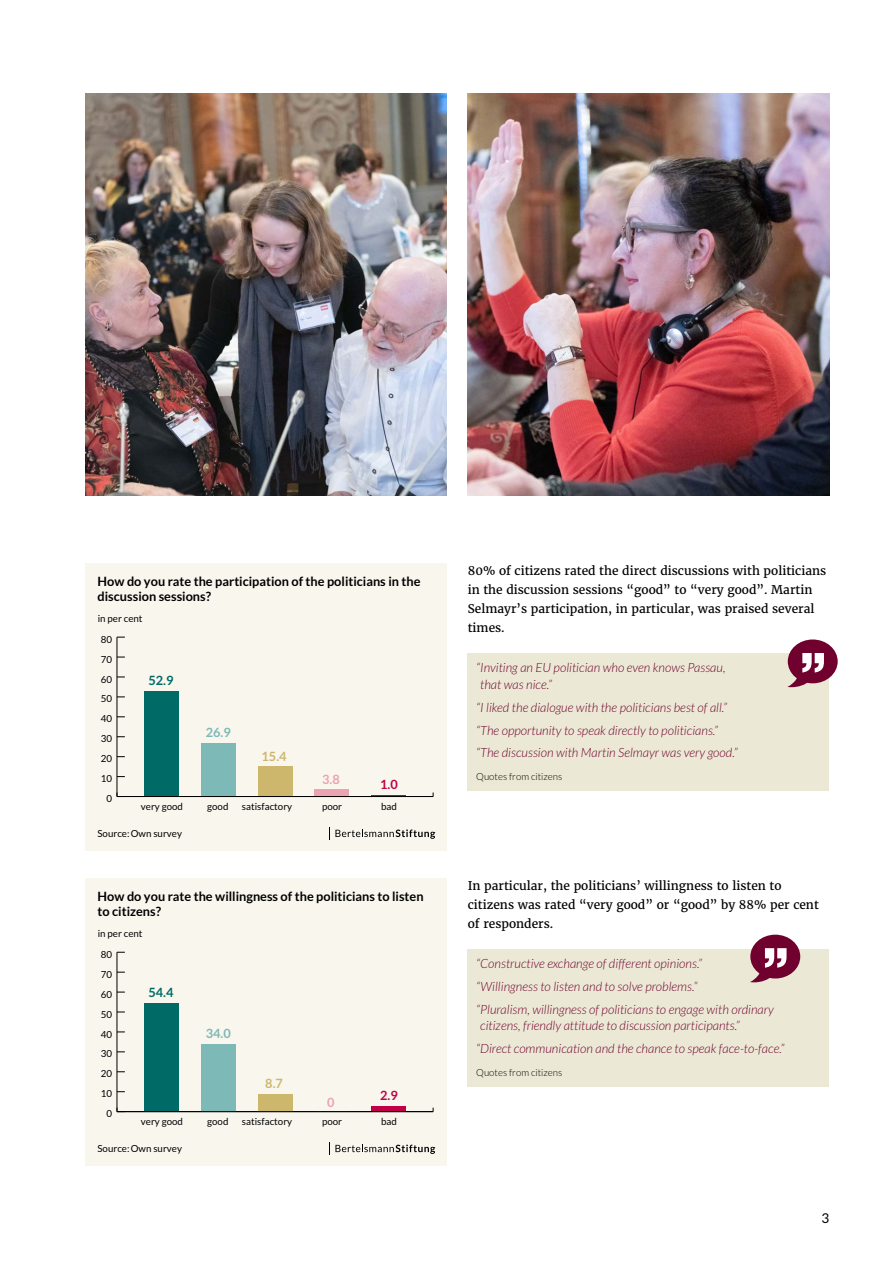
<style>
.page{position:relative;width:893px;height:1263px;background:#fff}
.page>*{position:absolute;margin:0;border:0;box-sizing:border-box;transform-origin:0 0}
.t1{font:13.5px "Lato";color:#000}
.t2{font:italic 300 12.75px/22.8px "Lato";color:#70002e}
.t3{font:700 12.75px/15.3px "Lato";color:#000}
.t4{font:700 12.75px "Lato";color:#006a67}
.t5{font:700 12.75px "Lato";color:#7db9b7}
.t6{font:700 12.75px "Lato";color:#ccb76d}
.t7{font:700 12.75px "Lato";color:#c20048}
.t8{font:700 12.75px "Lato";color:#eba2b1}
.t9{font:12px/19.2px "Merriweather";color:#000}
.t10{font:9.75px "Lato";color:#000}
.t11{font:300 9.75px "Lato";color:#000}
</style>
<div class="page">
<div style="left:85px;top:563px;width:361px;height:287px;background:#f9f6ee"></div>
<svg style="left:329px;top:827px;width:106px;height:13px"></svg>
<hr style="left:117px;top:637px;width:1px;height:159px;background:#000">
<hr style="left:372px;top:794px;width:34px;height:2px;background:#c20048">
<div style="left:315px;top:789px;width:34px;height:7px;background:#eba2b1"></div>
<div style="left:258px;top:766px;width:34px;height:30px;background:#ccb76d"></div>
<div style="left:201px;top:743px;width:34px;height:53px;background:#7db9b7"></div>
<div style="left:144px;top:691px;width:34px;height:105px;background:#006a67"></div>
<hr style="left:117px;top:796px;width:316px;height:1px;background:#000">
<div style="left:85px;top:878px;width:361px;height:287px;background:#f9f6ee"></div>
<svg style="left:329px;top:1142px;width:106px;height:13px"></svg>
<hr style="left:117px;top:952px;width:1px;height:159px;background:#000">
<div style="left:372px;top:1106px;width:34px;height:5px;background:#c20048"></div>
<div style="left:258px;top:1094px;width:34px;height:17px;background:#ccb76d"></div>
<div style="left:201px;top:1044px;width:34px;height:67px;background:#7db9b7"></div>
<div style="left:144px;top:1003px;width:34px;height:108px;background:#006a67"></div>
<hr style="left:117px;top:1111px;width:316px;height:1px;background:#000">
<div style="left:468px;top:653px;width:361px;height:138px;background:#ebe9d5"></div>
<div style="left:468px;top:949px;width:361px;height:138px;background:#ebe9d5"></div>
<div style="left:788px;top:639px;width:50px;height:44px;background:#70002e;border-radius:50%"></div>
<svg style="left:787px;top:653px;width:37px;height:34px"></svg>
<div style="left:750px;top:935px;width:50px;height:43px;background:#70002e;border-radius:50%"></div>
<svg style="left:750px;top:948px;width:36px;height:34px"></svg>
<img style="left:468px;top:94px;width:361px;height:401px">
<img style="left:85px;top:94px;width:361px;height:401px">
<p class="t3" style="left:98px;top:573px;width:324px">How do you rate the participation of the politicians in the discussion sessions?</p>
<p class="t10" style="left:98px;top:613px;width:46px">in per cent</p>
<p class="t10" style="left:101px;top:634px;width:13px">80</p>
<p class="t10" style="left:101px;top:654px;width:13px">70</p>
<p class="t10" style="left:101px;top:673px;width:13px">60</p>
<p class="t10" style="left:101px;top:693px;width:13px">50</p>
<p class="t10" style="left:101px;top:713px;width:13px">40</p>
<p class="t10" style="left:101px;top:733px;width:13px">30</p>
<p class="t10" style="left:101px;top:753px;width:13px">20</p>
<p class="t10" style="left:101px;top:773px;width:13px">10</p>
<p class="t4" style="left:148px;top:673px;width:27px">52.9</p>
<p class="t5" style="left:206px;top:725px;width:27px">26.9</p>
<p class="t6" style="left:262px;top:749px;width:27px">15.4</p>
<p class="t8" style="left:322px;top:772px;width:19px">3.8</p>
<p class="t7" style="left:380px;top:777px;width:19px">1.0</p>
<p class="t10" style="left:106px;top:793px;width:7px">0</p>
<p class="t10" style="left:141px;top:801px;width:44px">very good</p>
<p class="t10" style="left:207px;top:801px;width:23px">good</p>
<p class="t10" style="left:242px;top:801px;width:52px">satisfactory</p>
<p class="t10" style="left:322px;top:801px;width:22px">poor</p>
<p class="t10" style="left:381px;top:801px;width:17px">bad</p>
<p class="t10" style="left:97px;top:828px;width:86px">Source: Own survey</p>
<p class="t3" style="left:98px;top:888px;width:328px">How do you rate the willingness of the politicians to listen to citizens?</p>
<p class="t10" style="left:98px;top:928px;width:46px">in per cent</p>
<p class="t10" style="left:101px;top:949px;width:13px">80</p>
<p class="t10" style="left:101px;top:969px;width:13px">70</p>
<p class="t10" style="left:101px;top:989px;width:13px">60</p>
<p class="t10" style="left:101px;top:1008px;width:13px">50</p>
<p class="t10" style="left:101px;top:1028px;width:13px">40</p>
<p class="t10" style="left:101px;top:1048px;width:13px">30</p>
<p class="t10" style="left:101px;top:1068px;width:13px">20</p>
<p class="t10" style="left:101px;top:1088px;width:13px">10</p>
<p class="t10" style="left:106px;top:1108px;width:7px">0</p>
<p class="t4" style="left:148px;top:985px;width:27px">54.4</p>
<p class="t5" style="left:206px;top:1026px;width:27px">34.0</p>
<p class="t6" style="left:265px;top:1076px;width:19px">8.7</p>
<p class="t8" style="left:327px;top:1095px;width:9px">0</p>
<p class="t7" style="left:380px;top:1087px;width:19px">2.9</p>
<p class="t10" style="left:141px;top:1116px;width:44px">very good</p>
<p class="t10" style="left:207px;top:1116px;width:23px">good</p>
<p class="t10" style="left:242px;top:1116px;width:52px">satisfactory</p>
<p class="t10" style="left:322px;top:1116px;width:22px">poor</p>
<p class="t10" style="left:381px;top:1116px;width:17px">bad</p>
<p class="t10" style="left:97px;top:1143px;width:86px">Source: Own survey</p>
<p class="t9" style="left:468px;top:561px;width:360px">80% of citizens rated the direct discussions with politicians in the discussion sessions “good” to “very good”. Martin Selmayr’s participation, in particular, was praised several times.</p>
<p class="t2" style="left:480px;top:660px;width:247px;line-height:16.5px;text-indent:-4px">“Inviting an EU politician who even knows Passau, that was nice.”</p>
<p class="t2" style="left:476px;top:696px;width:263px">“I liked the dialogue with the politicians best of all.” “The opportunity to speak directly to politicians.” “The discussion with Martin Selmayr was very good.”</p>
<p class="t11" style="left:476px;top:771px;width:88px">Quotes from citizens</p>
<p class="t9" style="left:468px;top:876px;width:353px">In particular, the politicians’ willingness to listen to citizens was rated “very good” or “good” by 88% per cent of responders.</p>
<p class="t2" style="left:476px;top:953px;width:299px">“Constructive exchange of different opinions.”<br>“Willingness to listen and to solve problems.”<br>“Pluralism, willingness of politicians to engage with ordinary</p>
<p class="t2" style="left:476px;top:1015px;width:310px;text-indent:4px">citizens, friendly attitude to discussion participants.”<br>“Direct communication and the chance to speak face-to-face.”</p>
<p class="t11" style="left:476px;top:1067px;width:88px">Quotes from citizens</p>
<p class="t1" style="left:821px;top:1210px;width:9px">3</p>
</div>
